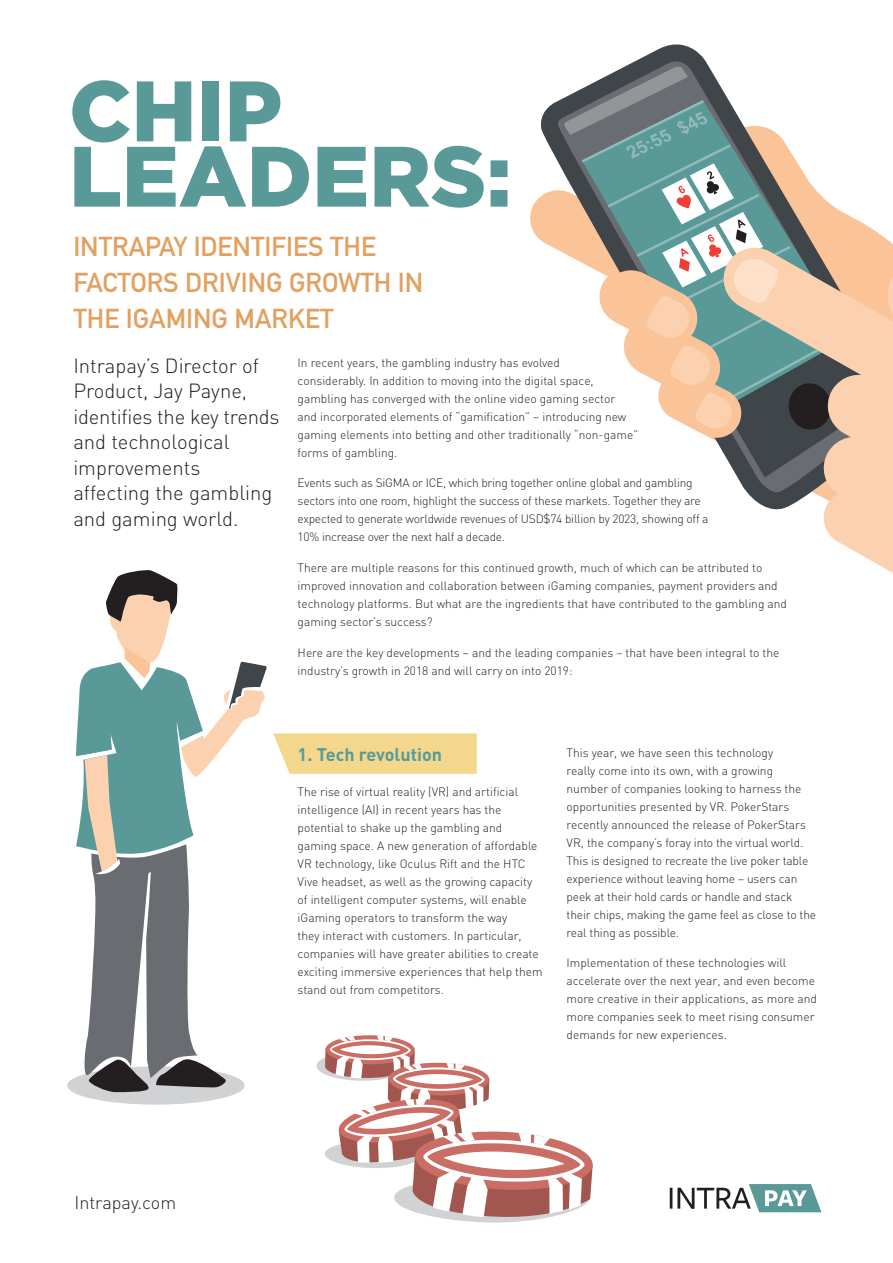
<style>
.page{position:relative;width:893px;height:1263px;background:#fff}
.page>*{position:absolute;margin:0;border:0;box-sizing:border-box;transform-origin:0 0}
.t1{font:900 85.5px "Gotham";color:#599a98}
.t2{font:700 27px/36px "DIN Alternate";color:#e3a161}
.t3{font:300 20.25px/25.5px "DIN";color:#231f20}
.t4{font:700 18px "DIN";color:#599a98}
.t5{font:300 18px "DIN";color:#231f20}
.t6{font:300 12px/18px "DIN";color:#231f20}
.t7{font:300 12px/18px "DIN";letter-spacing:-.02em;color:#231f20}
</style>
<div class="page">
<svg style="left:273px;top:733px;width:204px;height:41px;background:#f3d992"></svg>
<svg style="left:670px;top:1184px;width:151px;height:28px"></svg>
<svg style="left:636px;top:44px;width:70px;height:17px"></svg>
<svg style="left:530px;top:66px;width:363px;height:507px"></svg>
<div style="left:316px;top:1051px;width:90px;height:30px;background:#d1d2d4;border-radius:50%"></div>
<svg style="left:325px;top:1035px;width:268px;height:188px"></svg>
<div style="left:67px;top:1066px;width:178px;height:38px;background:#d1d2d4;border-radius:50%"></div>
<svg style="left:76px;top:570px;width:191px;height:522px"></svg>
<p class="t1" style="left:69px;top:62px;width:214px">CHIP</p>
<p class="t1" style="left:69px;top:127px;width:444px">LEADERS:</p>
<p class="t2" style="left:73px;top:226px;width:352px">INTRAPAY IDENTIFIES THE<br>FACTORS DRIVING GROWTH IN<br>THE IGAMING MARKET</p>
<p class="t3" style="left:73px;top:352px;width:208px">Intrapay’s Director of<br>Product, Jay Payne, identifies the key trends and technological improvements affecting the gambling and gaming world.</p>
<p class="t6" style="left:298px;top:353px;width:342px">In recent years, the gambling industry has evolved<br>considerably. In addition to moving into the digital space, gambling has converged with the online video gaming sector<br>and incorporated elements of “gamification” – introducing new gaming elements into betting and other traditionally “non-game” forms of gambling.</p>
<p class="t7" style="left:298px;top:474px;width:412px">Events such as SiGMA or ICE, which bring together online global and gambling sectors into one room, highlight the success of these markets. Together they are expected to generate worldwide revenues of USD$74 billion by 2023, showing off a 10% increase over the next half a decade.</p>
<p class="t6" style="left:298px;top:559px;width:491px">There are multiple reasons for this continued growth, much of which can be attributed to improved innovation and collaboration between iGaming companies, payment providers and technology platforms. But what are the ingredients that have contributed to the gambling and gaming sector’s success?</p>
<p class="t6" style="left:298px;top:643px;width:483px">Here are the key developments – and the leading companies – that have been integral to the industry’s growth in 2018 and will carry on into 2019:</p>
<p class="t4" style="left:298px;top:742px;width:146px">1. Tech revolution</p>
<p class="t6" style="left:298px;top:782px;width:246px">The rise of virtual reality (VR) and artificial intelligence (AI) in recent years has the potential to shake up the gambling and gaming space. A new generation of affordable VR technology, like Oculus Rift and the HTC Vive headset, as well as the growing capacity of intelligent computer systems, will enable iGaming operators to transform the way<br>they interact with customers. In particular, companies will have greater abilities to create exciting immersive experiences that help them stand out from competitors.</p>
<p class="t6" style="left:567px;top:743px;width:251px">This year, we have seen this technology<br>really come into its own, with a growing number of companies looking to harness the opportunities presented by VR. PokerStars recently announced the release of PokerStars VR, the company’s foray into the virtual world.<br>This is designed to recreate the live poker table experience without leaving home – users can peek at their hold cards or handle and stack their chips, making the game feel as close to the real thing as possible.</p>
<p class="t6" style="left:567px;top:954px;width:252px">Implementation of these technologies will accelerate over the next year, and even become more creative in their applications, as more and more companies seek to meet rising consumer demands for new experiences.</p>
<p class="t5" style="left:74px;top:1191px;width:103px">Intrapay.com</p>
</div>
